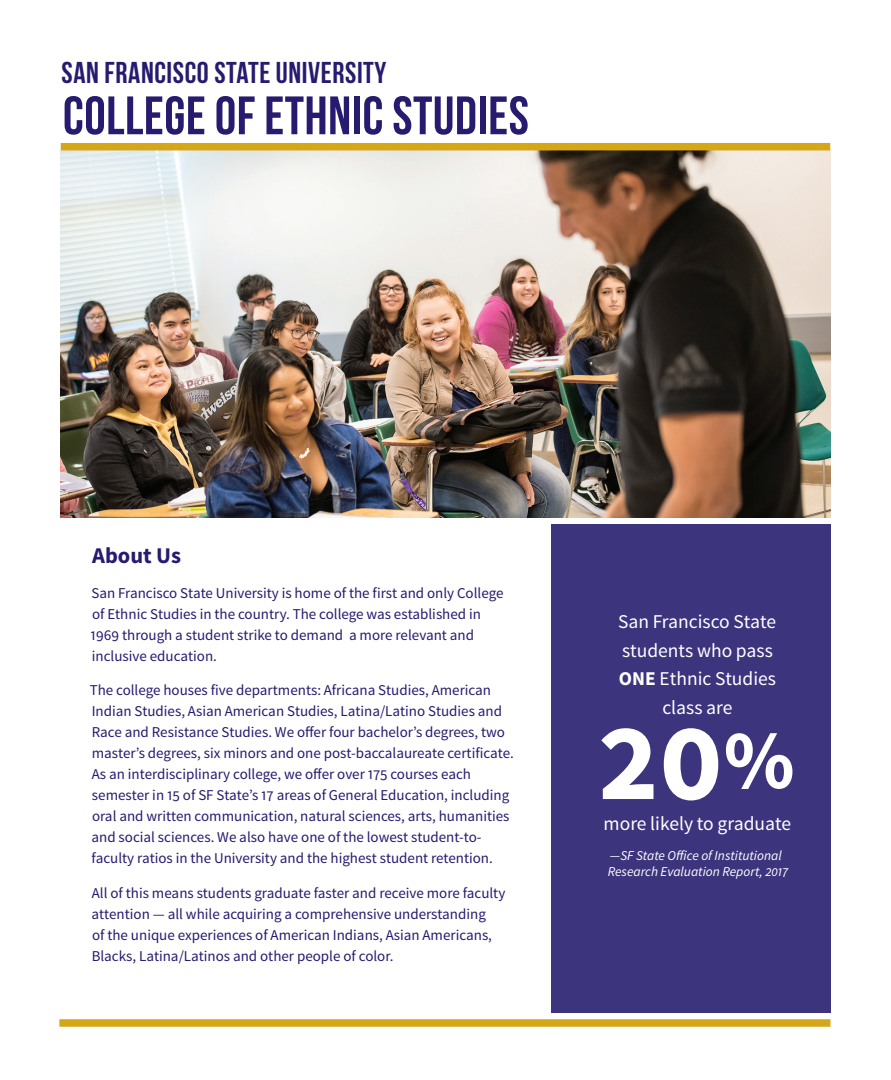
<style>
.page{position:relative;width:891px;height:1080px;background:#fff}
.page>*{position:absolute;margin:0;border:0;box-sizing:border-box;transform-origin:0 0}
.t1{font:700 120px "Source Sans Pro";color:#fff}
.t2{font:700 54px "Bebas Neue";letter-spacing:.01em;color:#261b6f}
.t3{font:700 30px "Bebas Neue";letter-spacing:.02em;color:#261b6f}
.t4{font:700 22.5px "Source Sans Pro";color:#261b6f}
.t5{font:19.5px/28.5px "Source Sans Pro";color:#fff}
.t6{font:15px/21px "Source Sans Pro";color:#261b6f}
.t7{font:italic 13.5px/16.5px "Source Sans Pro";color:#fff}
.s1{font-weight:700}
.s2{font-size:82.5px}
</style>
<div class="page">
<div style="left:59px;top:1019px;width:772px;height:8px;background:#d5a616"></div>
<img style="left:61px;top:150px;width:769px;height:368px">
<div style="left:551px;top:525px;width:279px;height:488px;background:#3d347e"></div>
<div style="left:61px;top:143px;width:769px;height:7px;background:#d5a616"></div>
<p class="t3" style="left:62px;top:56px;width:326px">SAN FRANCISCO STATE UNIVERSITY</p>
<p class="t2" style="left:63px;top:86px;width:467px">COLLEGE OF ETHNIC STUDIES</p>
<p class="t4" style="left:92px;top:541px;width:90px">About Us</p>
<p class="t6" style="left:90px;top:583px;width:415px">San Francisco State University is home of the first and only College of Ethnic Studies in the country. The college was established in 1969 through a student strike to demand a more relevant and inclusive education.</p>
<p class="t6" style="left:90px;top:680px;width:426px">The college houses five departments: Africana Studies, American Indian Studies, Asian American Studies, Latina/Latino Studies and Race and Resistance Studies. We offer four bachelor’s degrees, two master’s degrees, six minors and one post-baccalaureate certificate.<br>As an interdisciplinary college, we offer over 175 courses each semester in 15 of SF State’s 17 areas of General Education, including oral and written communication, natural sciences, arts, humanities and social sciences. We also have one of the lowest student-to&shy;faculty ratios in the University and the highest student retention.</p>
<p class="t6" style="left:92px;top:883px;width:415px">All of this means students graduate faster and receive more faculty attention — all while acquiring a comprehensive understanding<br>of the unique experiences of American Indians, Asian Americans, Blacks, Latina/Latinos and other people of color.</p>
<p class="t5" style="left:618px;top:608px;width:160px">San Francisco State students who pass</p>
<p class="t5" style="left:619px;top:665px;width:159px;text-align:center"><span class="s1">ONE</span> Ethnic Studies class are</p>
<p class="t1" style="left:597px;top:682px;width:199px">20<span class="s2">%</span></p>
<p class="t5" style="left:604px;top:809px;width:189px">more likely to graduate</p>
<p class="t7" style="left:608px;top:847px;width:182px">—SF State Office of Institutional<br>Research Evaluation Report, 2017</p>
</div>
